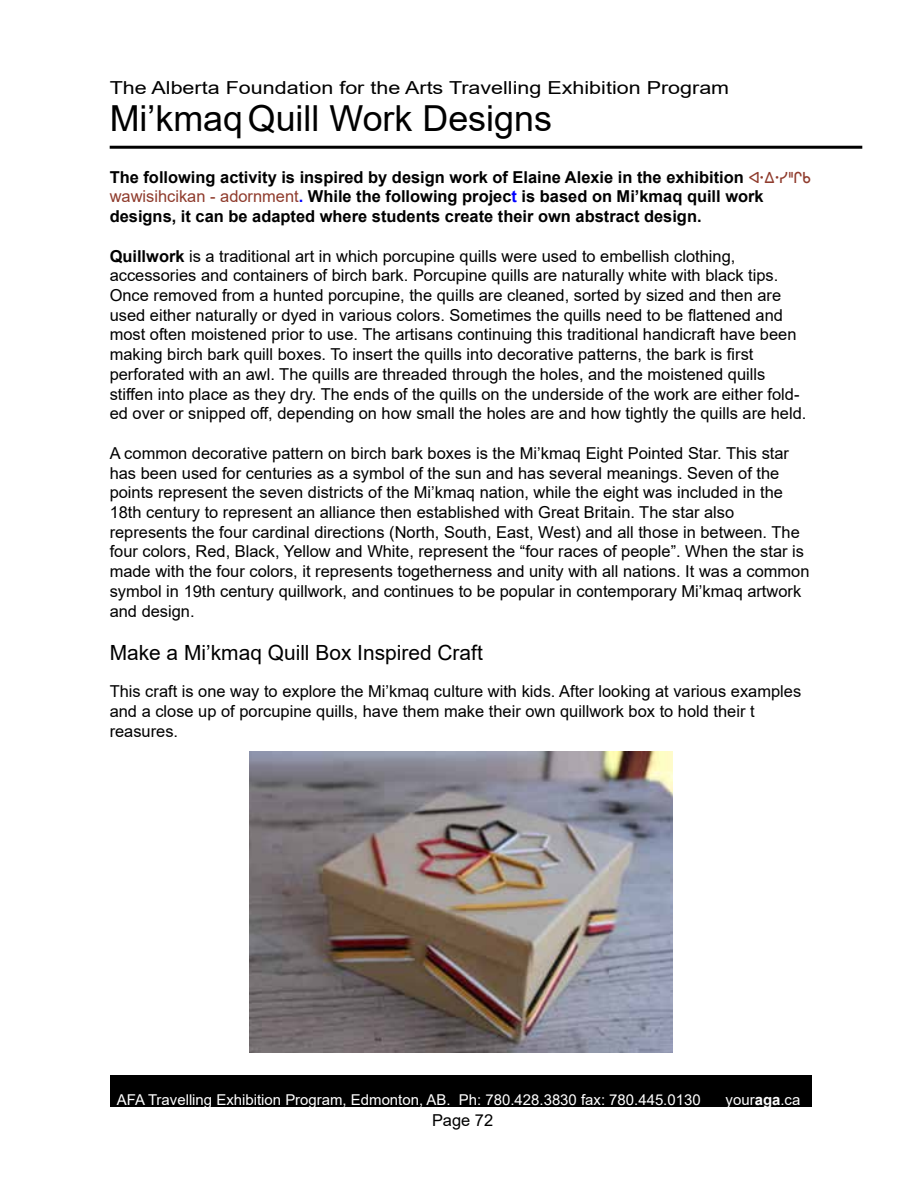
<style>
.page{position:relative;width:918px;height:1188px;background:#fff}
.page>*{position:absolute;margin:0;border:0;box-sizing:border-box;transform-origin:0 0}
.t1{font:35.85px "Arial";color:#000}
.t2{font:20.85px "Arial";color:#000}
.t3{font:18px "Arial";color:#000;scale:1.2 1}
.t4{font:16.5px/19.8px "Arial";color:#000}
.t5{font:700 16.5px/19.8px "Arial";color:#000}
.t6{font:15px "Arial";color:#fff}
.s1{font-family:"Aboriginal Sans";font-weight:400;color:#8f3b2c}
.s2{font-weight:400;color:#8f3b2c}
.s3{color:#00f}
.s4{font-weight:700}
</style>
<div class="page">
<hr style="left:110px;top:146px;width:752px;height:3px;background:#000">
<div style="left:110px;top:1076px;width:702px;height:31px;background:#000"></div>
<img style="left:249px;top:752px;width:423px;height:300px">
<p class="t3" style="left:110px;top:75px;width:518px">The Alberta Foundation for the Arts Travelling Exhibition Program</p>
<h1 class="t1" style="left:110px;top:94px;width:444px">Mi’kmaqQuill Work Designs</h1>
<p class="t5" style="left:110px;top:167px;width:703px">The following activity is inspired by design work of Elaine Alexie in the exhibition <span class="s1">ᐊᐧᐃᐧᓯᐦᒋᑲ </span><span class="s2">wawisihcikan - adornment</span><span class="s3">.</span> While the following projec<span class="s3">t</span> is based on Mi’kmaq quill work designs, it can be adapted where students create their own abstract design.</p>
<p class="t4" style="left:110px;top:246px;width:698px"><span class="s4">Quillwork</span> is a traditional art in which porcupine quills were used to embellish clothing, accessories and containers of birch bark. Porcupine quills are naturally white with black tips.<br>Once removed from a hunted porcupine, the quills are cleaned, sorted by sized and then are used either naturally or dyed in various colors. Sometimes the quills need to be flattened and most often moistened prior to use. The artisans continuing this traditional handicraft have been making birch bark quill boxes. To insert the quills into decorative patterns, the bark is first perforated with an awl. The quills are threaded through the holes, and the moistened quills stiffen into place as they dry. The ends of the quills on the underside of the work are either fold&shy;ed over or snipped off, depending on how small the holes are and how tightly the quills are held.</p>
<p class="t4" style="left:110px;top:443px;width:701px">A common decorative pattern on birch bark boxes is the Mi’kmaq Eight Pointed Star. This star has been used for centuries as a symbol of the sun and has several meanings. Seven of the points represent the seven districts of the Mi’kmaq nation, while the eight was included in the 18th century to represent an alliance then established with Great Britain. The star also represents the four cardinal directions (North, South, East, West) and all those in between. The four colors, Red, Black, Yellow and White, represent the “four races of people”. When the star is made with the four colors, it represents togetherness and unity with all nations. It was a common symbol in 19th century quillwork, and continues to be popular in contemporary Mi’kmaq artwork and design.</p>
<p class="t2" style="left:110px;top:638px;width:375px">Make a Mi’kmaq Quill Box Inspired Craft</p>
<p class="t4" style="left:110px;top:681px;width:693px">This craft is one way to explore the Mi’kmaq culture with kids. After looking at various examples and a close up of porcupine quills, have them make their own quillwork box to hold their t reasures.</p>
<p class="t6" style="left:117px;top:1089px;width:585px">AFA Travelling Exhibition Program, Edmonton, AB. Ph: 780.428.3830 fax: 780.445.0130</p>
<p class="t6" style="left:726px;top:1089px;width:76px">your<span class="s4">aga</span>.ca</p>
<p class="t4" style="left:432px;top:1110px;width:63px">Page 72</p>
</div>
